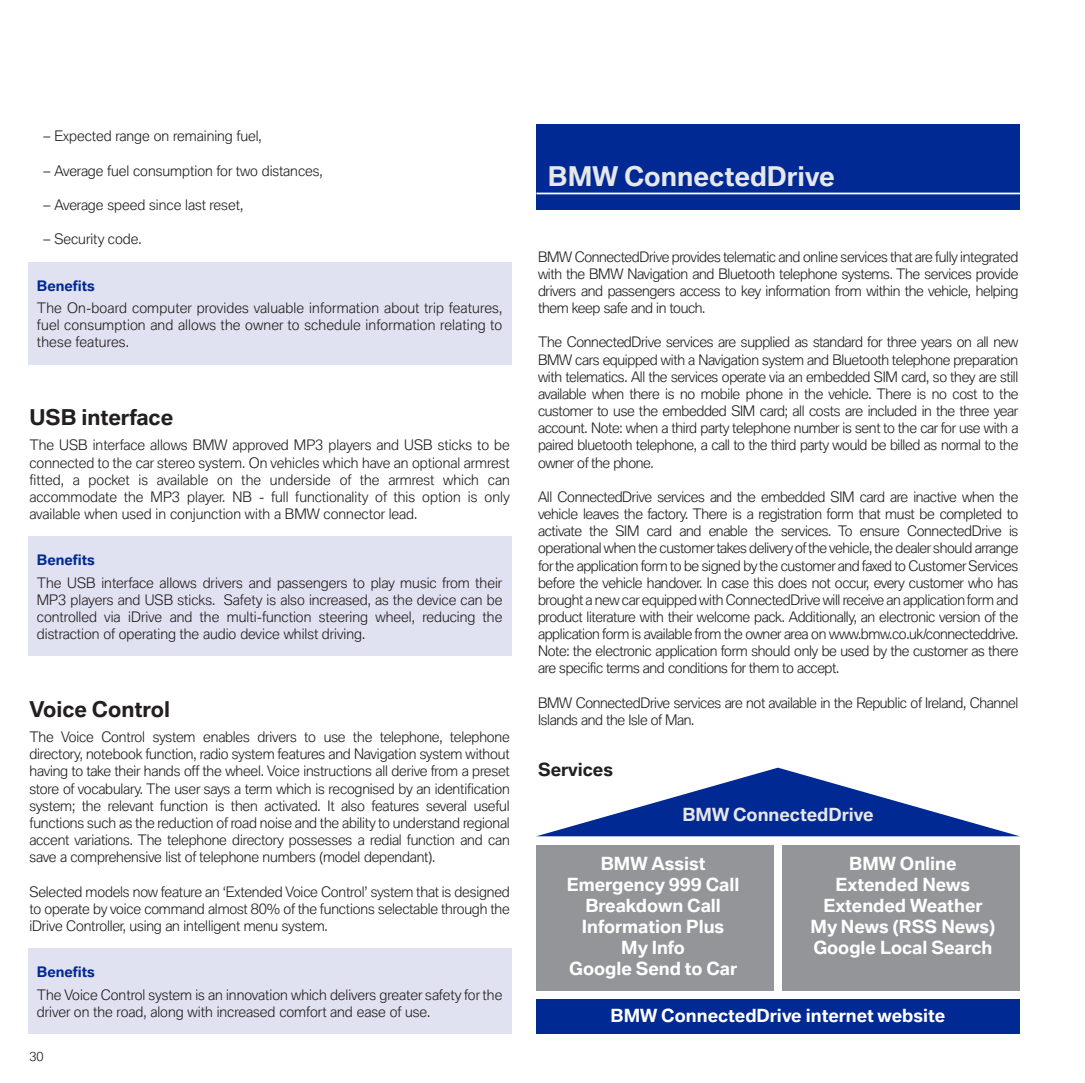
<style>
.page{position:relative;width:1085px;height:1083px;background:#fff}
.page>*{position:absolute;margin:0;border:0;box-sizing:border-box;transform-origin:0 0}
.t1{font:700 26.25px "BMW Type";color:#e6e7e9}
.t2{font:300 21px "BMW Type";color:#231f20}
.t3{font:300 17.5px/21px "BMW Type";color:#fff;text-align:center}
.t4{font:300 17.5px "BMW Type";color:#e6e7e9}
.t5{font:300 17.5px "BMW Type";color:#231f20}
.t6{font:300 14px/17.2px "BMW Type";letter-spacing:-.01em;color:#231f20;text-align:justify}
.t7{font:300 14px "BMW Type";color:#002994}
.t8{font:300 12.25px "BMW Type";color:#231f20}
</style>
<div class="page">
<div style="left:536px;top:998px;width:484px;height:35px;background:#002994"></div>
<div style="left:536px;top:844px;width:237px;height:146px;background:#939598"></div>
<div style="left:783px;top:844px;width:237px;height:146px;background:#939598"></div>
<svg style="left:537px;top:767px;width:482px;height:69px"></svg>
<div style="left:536px;top:124px;width:484px;height:86px;background:#002994"></div>
<hr style="left:536px;top:192px;width:486px;height:2px;background:#fff">
<div style="left:28px;top:536px;width:483px;height:120px;background:#e1e2f1"></div>
<div style="left:28px;top:262px;width:483px;height:103px;background:#e1e2f1"></div>
<div style="left:28px;top:948px;width:483px;height:85px;background:#e1e2f1"></div>
<p class="t6" style="left:43px;top:129px;width:220px">– Expected range on remaining fuel,</p>
<p class="t6" style="left:43px;top:163px;width:281px">– Average fuel consumption for two distances,</p>
<p class="t6" style="left:43px;top:198px;width:201px">– Average speed since last reset,</p>
<p class="t6" style="left:43px;top:232px;width:100px">– Security code.</p>
<p class="t7" style="left:37px;top:280px;width:60px">Benefits</p>
<p class="t6" style="left:37px;top:300px;width:467px">The On-board computer provides valuable information about trip features, fuel consumption and allows the owner to schedule information relating to these features.</p>
<h2 class="t2" style="left:29px;top:409px;width:145px">USB interface</h2>
<p class="t6" style="left:29px;top:438px;width:482px">The USB interface allows BMW approved MP3 players and USB sticks to be connected to the car stereo system. On vehicles which have an optional armrest fitted, a pocket is available on the underside of the armrest which can accommodate the MP3 player. NB - full functionality of this option is only available when used in conjunction with a BMW connector lead.</p>
<p class="t7" style="left:37px;top:554px;width:60px">Benefits</p>
<p class="t6" style="left:37px;top:575px;width:467px">The USB interface allows drivers and passengers to play music from their MP3 players and USB sticks. Safety is also increased, as the device can be controlled via iDrive and the multi-function steering wheel, reducing the distraction of operating the audio device whilst driving.</p>
<h2 class="t2" style="left:29px;top:700px;width:142px">Voice Control</h2>
<p class="t6" style="left:29px;top:729px;width:482px">The Voice Control system enables drivers to use the telephone, telephone directory, notebook function, radio system features and Navigation system without having to take their hands off the wheel. Voice instructions all derive from a preset store of vocabulary. The user says a term which is recognised by an identification system; the relevant function is then activated. It also features several useful functions such as the reduction of road noise and the ability to understand regional accent variations. The telephone directory possesses a redial function and can save a comprehensive list of telephone numbers (model dependant).</p>
<p class="t6" style="left:29px;top:884px;width:482px">Selected models now feature an ‘Extended Voice Control’ system that is designed to operate by voice command almost 80% of the functions selectable through the iDrive Controller, using an intelligent menu system.</p>
<p class="t7" style="left:37px;top:966px;width:60px">Benefits</p>
<p class="t6" style="left:37px;top:986px;width:467px">The Voice Control system is an innovation which delivers greater safety for the driver on the road, along with increased comfort and ease of use.</p>
<p class="t8" style="left:29px;top:1051px;width:16px">30</p>
<h1 class="t1" style="left:548px;top:166px;width:288px">BMW ConnectedDrive</h1>
<p class="t6" style="left:538px;top:249px;width:482px">BMW ConnectedDrive provides telematic and online services that are fully integrated with the BMW Navigation and Bluetooth telephone systems. The services provide drivers and passengers access to key information from within the vehicle, helping them keep safe and in touch.</p>
<p class="t6" style="left:538px;top:335px;width:482px">The ConnectedDrive services are supplied as standard for three years on all new BMW cars equipped with a Navigation system and Bluetooth telephone preparation with telematics. All the services operate via an embedded SIM card, so they are still available when there is no mobile phone in the vehicle. There is no cost to the customer to use the embedded SIM card; all costs are included in the three year account. Note: when a third party telephone number is sent to the car for use with a paired bluetooth telephone, a call to the third party would be billed as normal to the owner of the phone.</p>
<p class="t6" style="left:538px;top:489px;width:482px">All ConnectedDrive services and the embedded SIM card are inactive when the vehicle leaves the factory. There is a registration form that must be completed to activate the SIM card and enable the services. To ensure ConnectedDrive is operational when the customer takes delivery of the vehicle, the dealer should arrange for the application form to be signed by the customer and faxed to Customer Services before the vehicle handover. In case this does not occur, every customer who has brought a new car equipped with ConnectedDrive will receive an application form and product literature with their welcome pack. Additionally, an electronic version of the application form is available from the owner area on www.bmw.co.uk/connecteddrive.<br>Note: the electronic application form should only be used by the customer as there are specific terms and conditions for them to accept.</p>
<p class="t6" style="left:538px;top:695px;width:482px">BMW ConnectedDrive services are not available in the Republic of Ireland, Channel<br>Islands and the Isle of Man.</p>
<p class="t5" style="left:538px;top:763px;width:77px">Services</p>
<p class="t4" style="left:682px;top:808px;width:193px">BMW ConnectedDrive</p>
<p class="t3" style="left:567px;top:854px;width:174px">BMW Assist<br>Emergency 999 Call<br>Breakdown Call<br>Information Plus<br>My Info<br>Google Send to Car</p>
<p class="t3" style="left:810px;top:854px;width:186px">BMW Online<br>Extended News<br>Extended Weather<br>My News (RSS News)<br>Google Local Search</p>
<p class="t3" style="left:610px;top:1006px;width:336px">BMW ConnectedDrive internet website</p>
</div>
